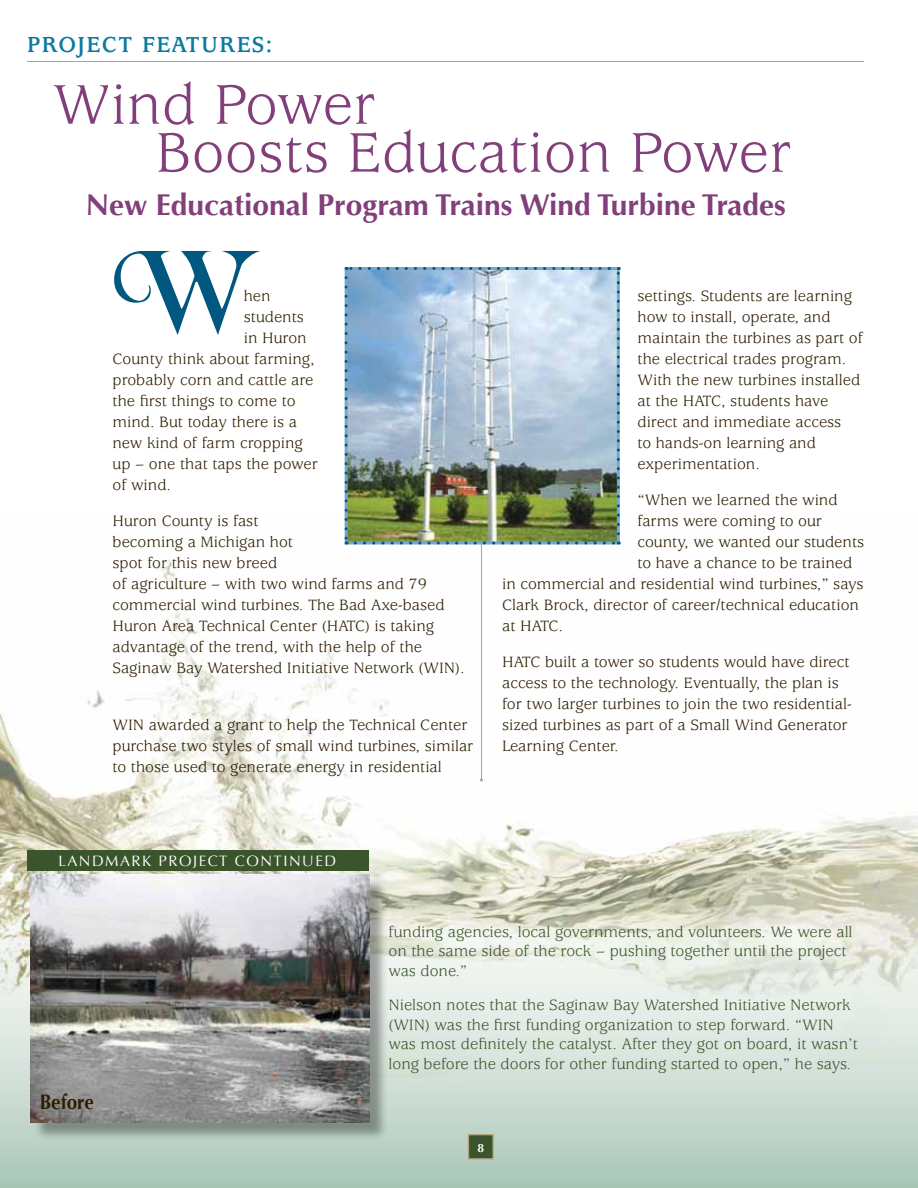
<style>
.page{position:relative;width:918px;height:1188px;background:#fff}
.page>*{position:absolute;margin:0;border:0;box-sizing:border-box;transform-origin:0 0}
.t1{font:107.85px "Schwarzwald";color:#00577f}
.t2{font:61.5px/48px "Usherwood";color:#823f7b}
.t3{font:700 30px "Optima";color:#823f7b}
.t4{font:700 24px "Usherwood";letter-spacing:.06em;color:#0a7aa0}
.t5{font:700 21px "Optima";color:#2e1e00;scale:.9 1}
.t6{font:16.5px/21px "Usherwood";color:#2e1e00}
.t7{font:16.5px/19.5px "Usherwood";color:#3a552b}
.t8{font:15px "Optima";letter-spacing:.1em;color:#fff}
.t9{font:700 12px "Optima";color:#fff}
</style>
<div class="page">
<div style="left:0;top:819px;width:918px;height:369px;background:#b2cdbf"></div>
<div style="left:468px;top:1134px;width:26px;height:26px;background:#3a552b;border:1px solid #b7a37c"></div>
<img style="left:349px;top:271px;width:267px;height:240px">
<svg style="left:345px;top:278px;width:3px;height:233px"></svg>
<svg style="left:617px;top:267px;width:3px;height:244px"></svg>
<svg style="left:346px;top:267px;width:263px;height:3px"></svg>
<img style="left:0;top:511px;width:918px;height:623px">
<div style="left:27px;top:850px;width:342px;height:21px;background:#3a552b"></div>
<div style="left:33px;top:877px;width:355px;height:264px;background:#000;opacity:.35"></div>
<img style="left:31px;top:874px;width:339px;height:248px">
<hr style="left:27px;top:61px;width:837px;height:1px;background:#b7a37c">
<h3 class="t4" style="left:27px;top:32px;width:247px">PROJECT FEATURES:</h3>
<h2 class="t2" style="left:155px;top:83px;width:638px;text-indent:-103px">Wind Power<br>Boosts Education Power</h2>
<h3 class="t3" style="left:86px;top:187px;width:702px">New Educational Program Trains Wind Turbine Trades</h3>
<h1 class="t1" style="left:112px;top:230px;width:133px">W</h1>
<p class="t6" style="left:244px;top:286px;width:28px">hen</p>
<p class="t6" style="left:244px;top:307px;width:62px">students</p>
<p class="t6" style="left:244px;top:328px;width:64px">in Huron</p>
<p class="t6" style="left:112px;top:349px;width:204px">County think about farming,</p>
<p class="t6" style="left:112px;top:370px;width:203px">probably corn and cattle are</p>
<p class="t6" style="left:112px;top:391px;width:185px">the first things to come to</p>
<p class="t6" style="left:112px;top:412px;width:186px">mind. But today there is a</p>
<p class="t6" style="left:112px;top:433px;width:192px">new kind of farm cropping</p>
<p class="t6" style="left:112px;top:454px;width:207px">up – one that taps the power</p>
<p class="t6" style="left:112px;top:475px;width:60px">of wind.</p>
<p class="t6" style="left:112px;top:511px;width:354px">Huron County is fast<br>becoming a Michigan hot<br>spot for this new breed<br>of agriculture – with two wind farms and 79 commercial wind turbines. The Bad Axe-based Huron Area Technical Center (HATC) is taking advantage of the trend, with the help of the Saginaw Bay Watershed Initiative Network (WIN).</p>
<p class="t6" style="left:112px;top:715px;width:362px">WIN awarded a grant to help the Technical Center purchase two styles of small wind turbines, similar to those used to generate energy in residential</p>
<p class="t6" style="left:637px;top:286px;width:227px">settings. Students are learning how to install, operate, and maintain the turbines as part of the electrical trades program.<br>With the new turbines installed at the HATC, students have direct and immediate access<br>to hands-on learning and experimentation.</p>
<p class="t6" style="left:637px;top:490px;width:202px">“When we learned the wind</p>
<p class="t6" style="left:637px;top:511px;width:186px">farms were coming to our</p>
<p class="t6" style="left:637px;top:532px;width:228px">county, we wanted our students</p>
<p class="t6" style="left:637px;top:553px;width:216px">to have a chance to be trained</p>
<p class="t6" style="left:502px;top:574px;width:363px">in commercial and residential wind turbines,” says</p>
<p class="t6" style="left:502px;top:595px;width:358px">Clark Brock, director of career/technical education</p>
<p class="t6" style="left:502px;top:616px;width:63px">at HATC.</p>
<p class="t6" style="left:502px;top:652px;width:351px">HATC built a tower so students would have direct access to the technology. Eventually, the plan is for two larger turbines to join the two residential&shy;sized turbines as part of a Small Wind Generator Learning Center.</p>
<p class="t8" style="left:58px;top:852px;width:60px">LAN DMAR</p>
<p class="t8" style="left:142px;top:852px;width:106px">K PROJECT CONT</p>
<p class="t8" style="left:283px;top:852px;width:18px">INUE</p>
<p class="t8" style="left:324px;top:852px;width:13px">D</p>
<p class="t5" style="left:40px;top:1090px;width:62px">Before</p>
<p class="t7" style="left:388px;top:923px;width:466px">funding agencies, local governments, and volunteers. We were all on the same side of the rock – pushing together until the project was done.”</p>
<p class="t7" style="left:388px;top:996px;width:471px">Nielson notes that the Saginaw Bay Watershed Initiative Network (WIN) was the first funding organization to step forward. “WIN was most definitely the catalyst. After they got on board, it wasn’t long before the doors for other funding started to open,” he says.</p>
<p class="t9" style="left:477px;top:1140px;width:8px">8</p>
</div>
